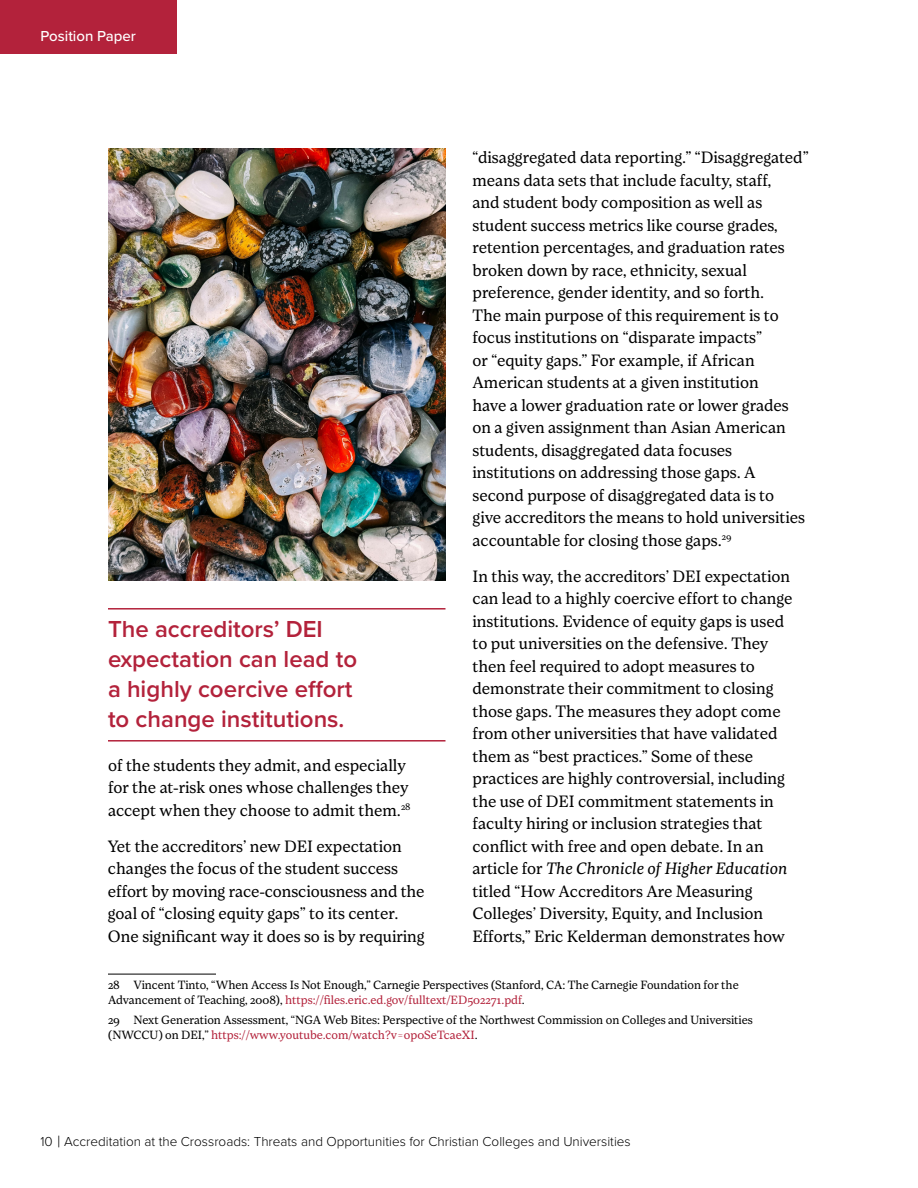
<style>
.page{position:relative;width:918px;height:1188px;background:#fff}
.page>*{position:absolute;margin:0;border:0;box-sizing:border-box;transform-origin:0 0}
.t1{font:600 24px/30px "Proxima Nova";color:#b3223b}
.t2{font:16.5px/22.5px "Loretta";color:#000}
.t3{font:500 15px "Proxima Nova";color:#fff}
.t4{font:300 13.5px "Proxima Nova";color:#000}
.t5{font:12px/15px "Loretta";color:#000}
.s1{font-style:italic}
.s2{color:#b3223b}
.s3{font-size:16.5px}
</style>
<div class="page">
<div style="left:0;top:0;width:177px;height:54px;background:#b3223b"></div>
<hr style="left:108px;top:974px;width:108px;height:1px;background:#000">
<hr style="left:108px;top:608px;width:338px;height:2px;background:#b3223b">
<hr style="left:108px;top:740px;width:338px;height:2px;background:#b3223b">
<img style="left:108px;top:148px;width:338px;height:432px">
<p class="t3" style="left:40px;top:24px;width:97px">Position Paper</p>
<p class="t2" style="left:472px;top:147px;width:338px">“disaggregated data reporting.” “Disaggregated” means data sets that include faculty, staff,<br>and student body composition as well as student success metrics like course grades, retention percentages, and graduation rates broken down by race, ethnicity, sexual preference, gender identity, and so forth.<br>The main purpose of this requirement is to focus institutions on “disparate impacts”<br>or “equity gaps.” For example, if African American students at a given institution<br>have a lower graduation rate or lower grades on a given assignment than Asian American students, disaggregated data focuses institutions on addressing those gaps. A second purpose of disaggregated data is to<br>give accreditors the means to hold universities accountable for closing those gaps.<sup>29</sup></p>
<p class="t2" style="left:473px;top:565px;width:321px">In this way, the accreditors’ DEI expectation can lead to a highly coercive effort to change institutions. Evidence of equity gaps is used to put universities on the defensive. They then feel required to adopt measures to demonstrate their commitment to closing those gaps. The measures they adopt come from other universities that have validated them as “best practices.” Some of these practices are highly controversial, including the use of DEI commitment statements in faculty hiring or inclusion strategies that conflict with free and open debate. In an article for <span class="s1">The Chronicle of Higher Education </span>titled “How Accreditors Are Measuring Colleges’ Diversity, Equity, and Inclusion Efforts,” Eric Kelderman demonstrates how</p>
<h1 class="t1" style="left:108px;top:613px;width:251px">The accreditors’ DEI expectation can lead to a highly coercive effort to change institutions.</h1>
<p class="t2" style="left:108px;top:754px;width:304px">of the students they admit, and especially for the at-risk ones whose challenges they accept when they choose to admit them.<sup>28</sup></p>
<p class="t2" style="left:108px;top:835px;width:318px">Yet the accreditors’ new DEI expectation changes the focus of the student success effort by moving race-consciousness and the goal of “closing equity gaps” to its center.<br>One significant way it does so is by requiring</p>
<p class="t5" style="left:108px;top:978px;width:632px">28 Vincent Tinto, “When Access Is Not Enough,” Carnegie Perspectives (Stanford, CA: The Carnegie Foundation for the<br>Advancement of Teaching, 2008), <span class="s2">https://files.eric.ed.gov/fulltext/ED502271.pdf</span>.</p>
<p class="t5" style="left:108px;top:1013px;width:646px">29 Next Generation Assessment, “NGA Web Bites: Perspective of the Northwest Commission on Colleges and Universities (NWCCU) on DEI,” <span class="s2">https://www.youtube.com/watch?v=op0SeTcaeXI</span>.</p>
<p class="t4" style="left:40px;top:1131px;width:592px">10 <span class="s3">|</span> Accreditation at the Crossroads: Threats and Opportunities for Christian Colleges and Universities</p>
</div>
